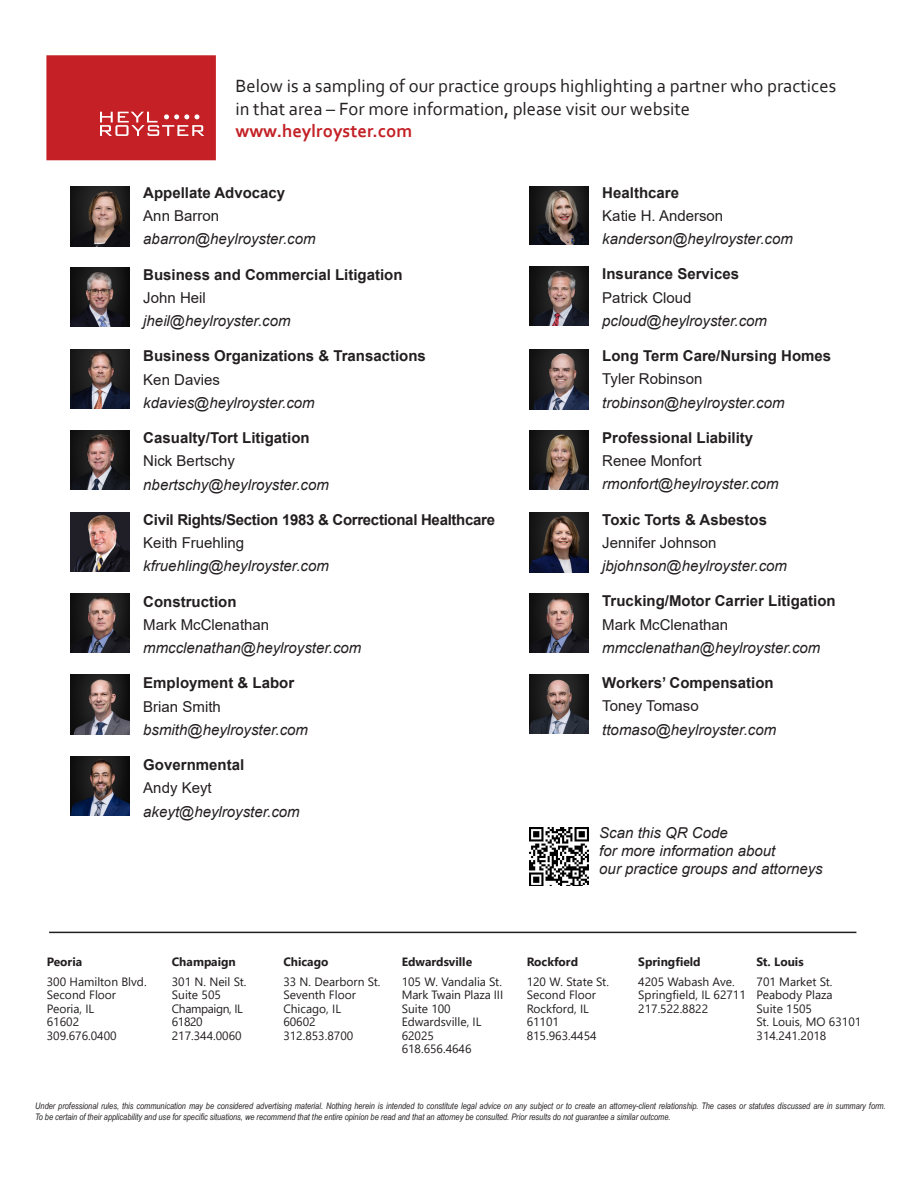
<style>
.page{position:relative;width:918px;height:1188px;background:#fff}
.page>*{position:absolute;margin:0;border:0;box-sizing:border-box;transform-origin:0 0}
.t1{font:18.6px "Corbel";color:#231f20}
.t2{font:700 18.6px "Corbel";color:#c32025}
.Email{font:italic 15px "Arial";color:#231f20}
.Practice{font:700 15px "Arial";color:#231f20}
.Name{font:15px "Arial";color:#231f20}
.Practice-2{font:italic 15px "Arial";color:#231f20}
.Practice-3{font:700 15px "Arial";letter-spacing:-.02em;color:#231f20}
.t3{font:12px/13.5px "Segoe UI";color:#231f20}
.t4{font:700 12px "Segoe UI";color:#231f20}
.t5{font:12px "Segoe UI";letter-spacing:-.03em;color:#231f20}
.Text{font:italic 9px/10.5px "Arial Narrow";color:#231f20}
</style>
<div class="page">
<svg style="left:46px;top:55px;width:170px;height:105px;background:#c62a2f"></svg>
<img style="left:70px;top:187px;width:60px;height:59px">
<img style="left:529px;top:350px;width:60px;height:59px">
<img style="left:529px;top:513px;width:60px;height:59px">
<img style="left:70px;top:512px;width:60px;height:60px">
<img style="left:70px;top:757px;width:60px;height:58px">
<img style="left:529px;top:594px;width:60px;height:58px">
<img style="left:529px;top:267px;width:60px;height:58px">
<img style="left:70px;top:431px;width:60px;height:59px">
<img style="left:70px;top:593px;width:60px;height:59px">
<img style="left:529px;top:431px;width:60px;height:59px">
<img style="left:70px;top:349px;width:60px;height:59px">
<img style="left:70px;top:267px;width:60px;height:60px">
<img style="left:70px;top:675px;width:60px;height:59px">
<img style="left:529px;top:186px;width:60px;height:59px">
<hr style="left:49px;top:932px;width:807px;height:1px;background:#231f20">
<img style="left:529px;top:827px;width:60px;height:59px">
<img style="left:529px;top:675px;width:60px;height:58px">
<p class="t1" style="left:235px;top:75px;width:602px">Below is a sampling of our practice groups highlighting a partner who practices</p>
<p class="t1" style="left:235px;top:97px;width:456px">in that area – For more information, please visit our website</p>
<p class="t2" style="left:235px;top:119px;width:178px">www.heylroyster.com</p>
<p class="Practice" style="left:143px;top:182px;width:143px">Appellate Advocacy</p>
<p class="Name" style="left:143px;top:205px;width:77px">Ann Barron</p>
<p class="Email" style="left:143px;top:229px;width:174px">abarron@heylroyster.com</p>
<p class="Practice" style="left:143px;top:264px;width:261px">Business and Commercial Litigation</p>
<p class="Name" style="left:143px;top:287px;width:64px">John Heil</p>
<p class="Email" style="left:143px;top:311px;width:149px">jheil@heylroyster.com</p>
<p class="Practice" style="left:143px;top:345px;width:284px">Business Organizations &amp; Transactions</p>
<p class="Name" style="left:143px;top:369px;width:78px">Ken Davies</p>
<p class="Email" style="left:143px;top:393px;width:173px">kdavies@heylroyster.com</p>
<p class="Practice" style="left:143px;top:427px;width:168px">Casualty/Tort Litigation</p>
<p class="Name" style="left:143px;top:451px;width:93px">Nick Bertschy</p>
<p class="Email" style="left:143px;top:475px;width:187px">nbertschy@heylroyster.com</p>
<p class="Practice-3" style="left:143px;top:509px;width:353px">Civil Rights/Section 1983 &amp; Correctional Healthcare</p>
<p class="Name" style="left:143px;top:532px;width:102px">Keith Fruehling</p>
<p class="Email" style="left:143px;top:556px;width:187px">kfruehling@heylroyster.com</p>
<p class="Practice" style="left:143px;top:591px;width:95px">Construction</p>
<p class="Name" style="left:143px;top:614px;width:127px">Mark McClenathan</p>
<p class="Email" style="left:143px;top:638px;width:220px">mmcclenathan@heylroyster.com</p>
<p class="Practice" style="left:143px;top:672px;width:152px">Employment &amp; Labor</p>
<p class="Name" style="left:143px;top:696px;width:79px">Brian Smith</p>
<p class="Email" style="left:143px;top:720px;width:166px">bsmith@heylroyster.com</p>
<p class="Practice" style="left:143px;top:754px;width:102px">Governmental</p>
<p class="Name" style="left:143px;top:778px;width:70px">Andy Keyt</p>
<p class="Email" style="left:143px;top:802px;width:158px">akeyt@heylroyster.com</p>
<p class="Practice" style="left:602px;top:182px;width:78px">Healthcare</p>
<p class="Name" style="left:602px;top:205px;width:122px">Katie H. Anderson</p>
<p class="Practice-2" style="left:602px;top:229px;width:192px">kanderson@heylroyster.com</p>
<p class="Practice" style="left:602px;top:263px;width:138px">Insurance Services</p>
<p class="Name" style="left:602px;top:287px;width:91px">Patrick Cloud</p>
<p class="Email" style="left:602px;top:311px;width:166px">pcloud@heylroyster.com</p>
<p class="Practice" style="left:602px;top:345px;width:230px">Long Term Care/Nursing Homes</p>
<p class="Name" style="left:602px;top:369px;width:102px">Tyler Robinson</p>
<p class="Email" style="left:602px;top:393px;width:184px">trobinson@heylroyster.com</p>
<p class="Practice" style="left:602px;top:427px;width:152px">Professional Liability</p>
<p class="Name" style="left:602px;top:450px;width:101px">Renee Monfort</p>
<p class="Email" style="left:602px;top:474px;width:178px">rmonfort@heylroyster.com</p>
<p class="Practice" style="left:602px;top:509px;width:166px">Toxic Torts &amp; Asbestos</p>
<p class="Name" style="left:602px;top:532px;width:116px">Jennifer Johnson</p>
<p class="Practice-2" style="left:602px;top:556px;width:186px">jbjohnson@heylroyster.com</p>
<p class="Practice" style="left:602px;top:590px;width:235px">Trucking/Motor Carrier Litigation</p>
<p class="Name" style="left:602px;top:614px;width:127px">Mark McClenathan</p>
<p class="Email" style="left:602px;top:638px;width:220px">mmcclenathan@heylroyster.com</p>
<p class="Practice" style="left:602px;top:672px;width:173px">Workers’ Compensation</p>
<p class="Name" style="left:602px;top:696px;width:98px">Toney Tomaso</p>
<p class="Email" style="left:602px;top:720px;width:175px">ttomaso@heylroyster.com</p>
<p class="Practice-2" style="left:599px;top:823px;width:130px">Scan this QR Code</p>
<p class="Practice-2" style="left:599px;top:841px;width:177px">for more information about</p>
<p class="Practice-2" style="left:599px;top:859px;width:225px">our practice groups and attorneys</p>
<p class="t4" style="left:47px;top:950px;width:37px">Peoria</p>
<p class="t3" style="left:47px;top:974px;width:101px">300 Hamilton Blvd.<br>Second Floor</p>
<p class="t3" style="left:47px;top:1001px;width:49px">Peoria, IL</p>
<p class="t3" style="left:47px;top:1014px;width:34px">61602</p>
<p class="t3" style="left:47px;top:1028px;width:71px">309.676.0400</p>
<p class="t4" style="left:172px;top:950px;width:66px">Champaign</p>
<p class="t3" style="left:172px;top:974px;width:76px">301 N. Neil St.</p>
<p class="t3" style="left:172px;top:987px;width:51px">Suite 505</p>
<p class="t5" style="left:172px;top:997px;width:73px">Champaign, IL</p>
<p class="t3" style="left:172px;top:1014px;width:32px">61820</p>
<p class="t3" style="left:172px;top:1028px;width:71px">217.344.0060</p>
<p class="t4" style="left:283px;top:950px;width:47px">Chicago</p>
<p class="t3" style="left:283px;top:974px;width:99px">33 N. Dearborn St.</p>
<p class="t3" style="left:283px;top:987px;width:74px">Seventh Floor</p>
<p class="t3" style="left:283px;top:1001px;width:59px">Chicago, IL</p>
<p class="t3" style="left:283px;top:1014px;width:34px">60602</p>
<p class="t3" style="left:283px;top:1028px;width:71px">312.853.8700</p>
<p class="t4" style="left:402px;top:950px;width:72px">Edwardsville</p>
<p class="t3" style="left:402px;top:974px;width:102px">105 W. Vandalia St.</p>
<p class="t3" style="left:402px;top:987px;width:103px">Mark Twain Plaza III<br>Suite 100</p>
<p class="t3" style="left:402px;top:1014px;width:81px">Edwardsville, IL<br>62025</p>
<p class="t3" style="left:402px;top:1041px;width:71px">618.656.4646</p>
<p class="t4" style="left:527px;top:950px;width:53px">Rockford</p>
<p class="t3" style="left:527px;top:974px;width:84px">120 W. State St.</p>
<p class="t3" style="left:527px;top:987px;width:71px">Second Floor</p>
<p class="t3" style="left:527px;top:1001px;width:64px">Rockford, IL</p>
<p class="t3" style="left:527px;top:1014px;width:34px">61101</p>
<p class="t3" style="left:527px;top:1028px;width:71px">815.963.4454</p>
<p class="t4" style="left:638px;top:950px;width:64px">Springfield</p>
<p class="t3" style="left:638px;top:974px;width:98px">4205 Wabash Ave.</p>
<p class="t3" style="left:638px;top:987px;width:109px">Springfield, IL 62711</p>
<p class="t3" style="left:638px;top:1001px;width:71px">217.522.8822</p>
<p class="t4" style="left:757px;top:950px;width:49px">St. Louis</p>
<p class="t3" style="left:757px;top:974px;width:77px">701 Market St.</p>
<p class="t3" style="left:757px;top:987px;width:78px">Peabody Plaza</p>
<p class="t3" style="left:757px;top:1001px;width:57px">Suite 1505</p>
<p class="t3" style="left:757px;top:1014px;width:106px">St. Louis, MO 63101</p>
<p class="t3" style="left:757px;top:1028px;width:71px">314.241.2018</p>
<p class="Text" style="left:35px;top:1101px;width:852px">Under professional rules, this communication may be considered advertising material. Nothing herein is intended to constitute legal advice on any subject or to create an attorney-client relationship. The cases or statutes discussed are in summary form.<br>To be certain of their applicability and use for specific situations, we recommend that the entire opinion be read and that an attorney be consulted. Prior results do not guarantee a similar outcome.</p>
</div>
